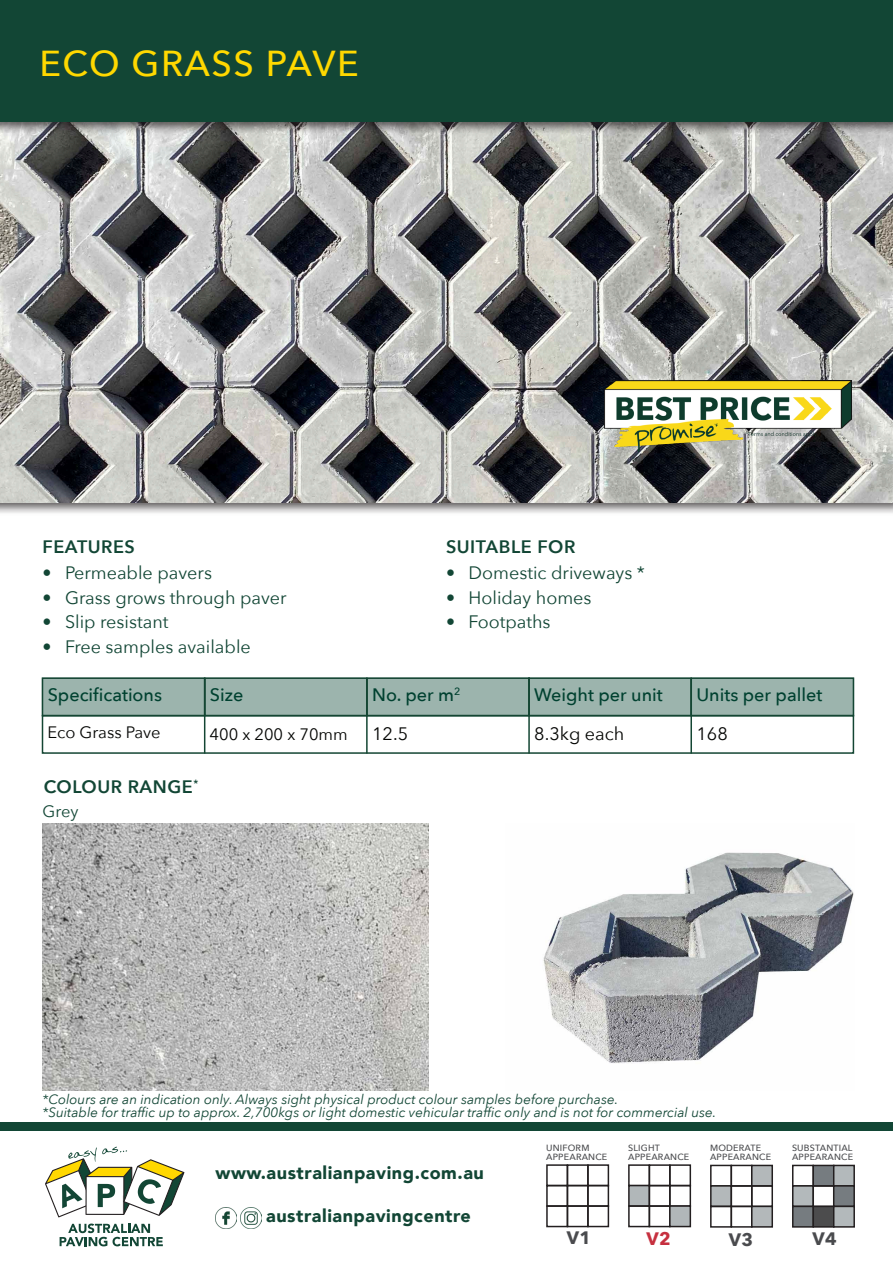
<style>
.page{position:relative;width:893px;height:1263px;background:#fff}
.page>*{position:absolute;margin:0;border:0;box-sizing:border-box;transform-origin:0 0}
.t1{font:500 36px "Avenir Next";letter-spacing:.04em;color:#ffd800}
.t2{font:18px "Avenir Next";color:#124635}
.t3{font:500 18px "Avenir Next";color:#004130}
.t4{font:900 18px "Avenir";letter-spacing:.03em;color:#124635}
.body{font:600 18px "Avenir Next";letter-spacing:.03em;color:#124635}
.t5{font:18px "Avenir Next";color:#040503}
.body-2{font:700 18px "Avenir Next";color:#4a4b4e}
.body-3{font:700 18px "Avenir Next";color:#c6303f}
.t6{font:16.5px "Avenir Next";color:#040503}
.body_heading{font:16.5px "Avenir Next";color:#124635}
.body-4{font:italic 13.5px "Avenir Next";color:#124635}
.body-5{font:500 9px "Avenir Next";letter-spacing:.02em;color:#4a4b4e}
</style>
<div class="page">
<img style="left:43px;top:824px;width:386px;height:266px">
<div style="left:0;top:398px;width:893px;height:118px;background:#231f20;opacity:.75"></div>
<img style="left:0;top:135px;width:892px;height:367px">
<div style="left:42px;top:677px;width:812px;height:39px;background:#9cb4ad"></div>
<div style="left:0;top:0;width:893px;height:135px;background:#231f20;opacity:.75"></div>
<div style="left:0;top:0;width:893px;height:121px;background:#124635"></div>
<img style="left:605px;top:381px;width:246px;height:71px">
<div style="left:42px;top:677px;width:163px;height:39px;border:2px solid #144633"></div>
<div style="left:204px;top:677px;width:164px;height:39px;border:2px solid #144633"></div>
<div style="left:366px;top:677px;width:164px;height:39px;border:2px solid #144633"></div>
<div style="left:528px;top:677px;width:164px;height:39px;border:2px solid #144633"></div>
<div style="left:690px;top:677px;width:164px;height:39px;border:2px solid #144633"></div>
<hr style="left:204px;top:678px;width:1px;height:75px;background:#144633">
<hr style="left:366px;top:678px;width:2px;height:75px;background:#144633">
<div style="left:42px;top:715px;width:812px;height:39px;border:2px solid #144633"></div>
<hr style="left:690px;top:678px;width:2px;height:75px;background:#144633">
<hr style="left:528px;top:677px;width:2px;height:76px;background:#144633">
<img style="left:543px;top:852px;width:311px;height:211px">
<div style="left:546px;top:1164px;width:22px;height:22px;border:2px solid #231f20"></div>
<div style="left:567px;top:1164px;width:22px;height:22px;border:2px solid #231f20"></div>
<div style="left:587px;top:1164px;width:22px;height:22px;border:2px solid #231f20"></div>
<div style="left:546px;top:1185px;width:22px;height:22px;border:2px solid #231f20"></div>
<div style="left:567px;top:1185px;width:22px;height:22px;border:2px solid #231f20"></div>
<div style="left:587px;top:1185px;width:22px;height:22px;border:2px solid #231f20"></div>
<div style="left:546px;top:1205px;width:22px;height:22px;border:2px solid #231f20"></div>
<div style="left:567px;top:1205px;width:22px;height:22px;border:2px solid #231f20"></div>
<div style="left:587px;top:1205px;width:22px;height:22px;border:2px solid #231f20"></div>
<div style="left:628px;top:1164px;width:22px;height:22px;border:2px solid #231f20"></div>
<div style="left:649px;top:1164px;width:22px;height:22px;border:2px solid #231f20"></div>
<div style="left:669px;top:1164px;width:22px;height:22px;border:2px solid #231f20"></div>
<div style="left:629px;top:1185px;width:20px;height:21px;background:#b1b7b9"></div>
<div style="left:628px;top:1185px;width:22px;height:22px;border:2px solid #231f20"></div>
<div style="left:649px;top:1185px;width:22px;height:22px;border:2px solid #231f20"></div>
<div style="left:669px;top:1185px;width:22px;height:22px;border:2px solid #231f20"></div>
<div style="left:628px;top:1205px;width:22px;height:22px;border:2px solid #231f20"></div>
<div style="left:649px;top:1205px;width:22px;height:22px;border:2px solid #231f20"></div>
<div style="left:670px;top:1206px;width:20px;height:20px;background:#b1b7b9"></div>
<div style="left:669px;top:1205px;width:22px;height:22px;border:2px solid #231f20"></div>
<div style="left:710px;top:1165px;width:22px;height:22px;border:2px solid #231f20"></div>
<div style="left:731px;top:1165px;width:21px;height:22px;border:2px solid #231f20"></div>
<div style="left:752px;top:1165px;width:20px;height:21px;background:#b3b8ba"></div>
<div style="left:751px;top:1165px;width:22px;height:22px;border:2px solid #231f20"></div>
<div style="left:711px;top:1186px;width:20px;height:20px;background:#b3b8ba"></div>
<div style="left:710px;top:1185px;width:22px;height:22px;border:2px solid #231f20"></div>
<div style="left:731px;top:1185px;width:21px;height:22px;border:2px solid #231f20"></div>
<div style="left:751px;top:1185px;width:22px;height:22px;border:2px solid #231f20"></div>
<div style="left:710px;top:1206px;width:22px;height:21px;border:2px solid #231f20"></div>
<div style="left:731px;top:1206px;width:21px;height:21px;border:2px solid #231f20"></div>
<div style="left:752px;top:1206px;width:20px;height:21px;background:#b3b8ba"></div>
<div style="left:751px;top:1206px;width:22px;height:21px;border:2px solid #231f20"></div>
<div style="left:792px;top:1165px;width:22px;height:22px;border:2px solid #231f20"></div>
<div style="left:813px;top:1165px;width:21px;height:21px;background:#767c80"></div>
<div style="left:812px;top:1165px;width:22px;height:22px;border:2px solid #231f20"></div>
<div style="left:834px;top:1165px;width:20px;height:21px;background:#b3b9bb"></div>
<div style="left:833px;top:1165px;width:22px;height:22px;border:2px solid #231f20"></div>
<div style="left:793px;top:1186px;width:20px;height:20px;background:#b3b9bb"></div>
<div style="left:792px;top:1185px;width:22px;height:22px;border:2px solid #231f20"></div>
<div style="left:812px;top:1185px;width:22px;height:22px;border:2px solid #231f20"></div>
<div style="left:834px;top:1186px;width:20px;height:20px;background:#767c80"></div>
<div style="left:833px;top:1185px;width:22px;height:22px;border:2px solid #231f20"></div>
<div style="left:793px;top:1206px;width:20px;height:21px;background:#767c80"></div>
<div style="left:792px;top:1206px;width:22px;height:21px;border:2px solid #231f20"></div>
<div style="left:813px;top:1206px;width:21px;height:21px;background:#4c4c4d"></div>
<div style="left:812px;top:1206px;width:22px;height:21px;border:2px solid #231f20"></div>
<div style="left:834px;top:1206px;width:20px;height:21px;background:#b3b9bb"></div>
<div style="left:833px;top:1206px;width:22px;height:21px;border:2px solid #231f20"></div>
<div style="left:0;top:1123px;width:893px;height:8px;background:#124635"></div>
<svg style="left:60px;top:1223px;width:103px;height:23px"></svg>
<svg style="left:45px;top:1147px;width:139px;height:70px"></svg>
<img style="left:215px;top:1207px;width:21px;height:21px">
<img style="left:241px;top:1207px;width:21px;height:21px">
<p class="t1" style="left:40px;top:33px;width:321px">ECO GRASS PAVE</p>
<p class="body" style="left:42px;top:531px;width:94px">FEATURES</p>
<p class="t2" style="left:42px;top:558px;width:171px">• Permeable pavers</p>
<p class="t2" style="left:42px;top:582px;width:246px">• Grass grows through paver</p>
<p class="t2" style="left:42px;top:607px;width:128px">• Slip resistant</p>
<p class="t2" style="left:42px;top:631px;width:210px">• Free samples available</p>
<p class="body" style="left:446px;top:531px;width:131px">SUITABLE FOR</p>
<p class="t2" style="left:446px;top:558px;width:200px">• Domestic driveways *</p>
<p class="t2" style="left:446px;top:582px;width:147px">• Holiday homes</p>
<p class="t2" style="left:446px;top:607px;width:106px">• Footpaths</p>
<p class="t3" style="left:48px;top:680px;width:116px">Specifications</p>
<p class="t3" style="left:210px;top:680px;width:35px">Size</p>
<p class="t3" style="left:372px;top:680px;width:90px">No. per m<sup>2</sup></p>
<p class="t3" style="left:534px;top:680px;width:130px">Weight per unit</p>
<p class="t3" style="left:696px;top:680px;width:127px">Units per pallet</p>
<p class="t6" style="left:47px;top:718px;width:115px">Eco Grass Pave</p>
<p class="t6" style="left:210px;top:720px;width:140px">400 x 200 x 70mm</p>
<p class="t5" style="left:372px;top:719px;width:38px">12.5</p>
<p class="t5" style="left:534px;top:719px;width:91px">8.3kg each</p>
<p class="t5" style="left:696px;top:719px;width:33px">168</p>
<p class="body" style="left:44px;top:771px;width:156px">COLOUR RANGE<sup>*</sup></p>
<p class="body_heading" style="left:43px;top:797px;width:37px">Grey</p>
<p class="body-4" style="left:43px;top:1088px;width:577px">*Colours are an indication only. Always sight physical product colour samples before purchase.</p>
<p class="body-4" style="left:43px;top:1101px;width:675px">*Suitable for traffic up to approx. 2,700kgs or light domestic vehicular traffic only and is not for commercial use.</p>
<p class="t4" style="left:215px;top:1158px;width:270px">www.australianpaving.com.au</p>
<p class="t4" style="left:266px;top:1200px;width:206px">australianpavingcentre</p>
<p class="body-5" style="left:546px;top:1140px;width:45px">UNIFORM</p>
<p class="body-5" style="left:546px;top:1150px;width:63px">APPEARANCE</p>
<p class="body-5" style="left:628px;top:1140px;width:33px">SLIGHT</p>
<p class="body-5" style="left:628px;top:1150px;width:63px">APPEARANCE</p>
<p class="body-5" style="left:710px;top:1140px;width:53px">MODERATE</p>
<p class="body-5" style="left:710px;top:1150px;width:63px">APPEARANCE</p>
<p class="body-5" style="left:792px;top:1140px;width:62px">SUBSTANTIAL</p>
<p class="body-5" style="left:792px;top:1150px;width:63px">APPEARANCE</p>
<p class="body-2" style="left:567px;top:1222px;width:26px">V1</p>
<p class="body-3" style="left:647px;top:1223px;width:26px">V2</p>
<p class="body-2" style="left:729px;top:1224px;width:26px">V3</p>
<p class="body-2" style="left:812px;top:1223px;width:26px">V4</p>
</div>
